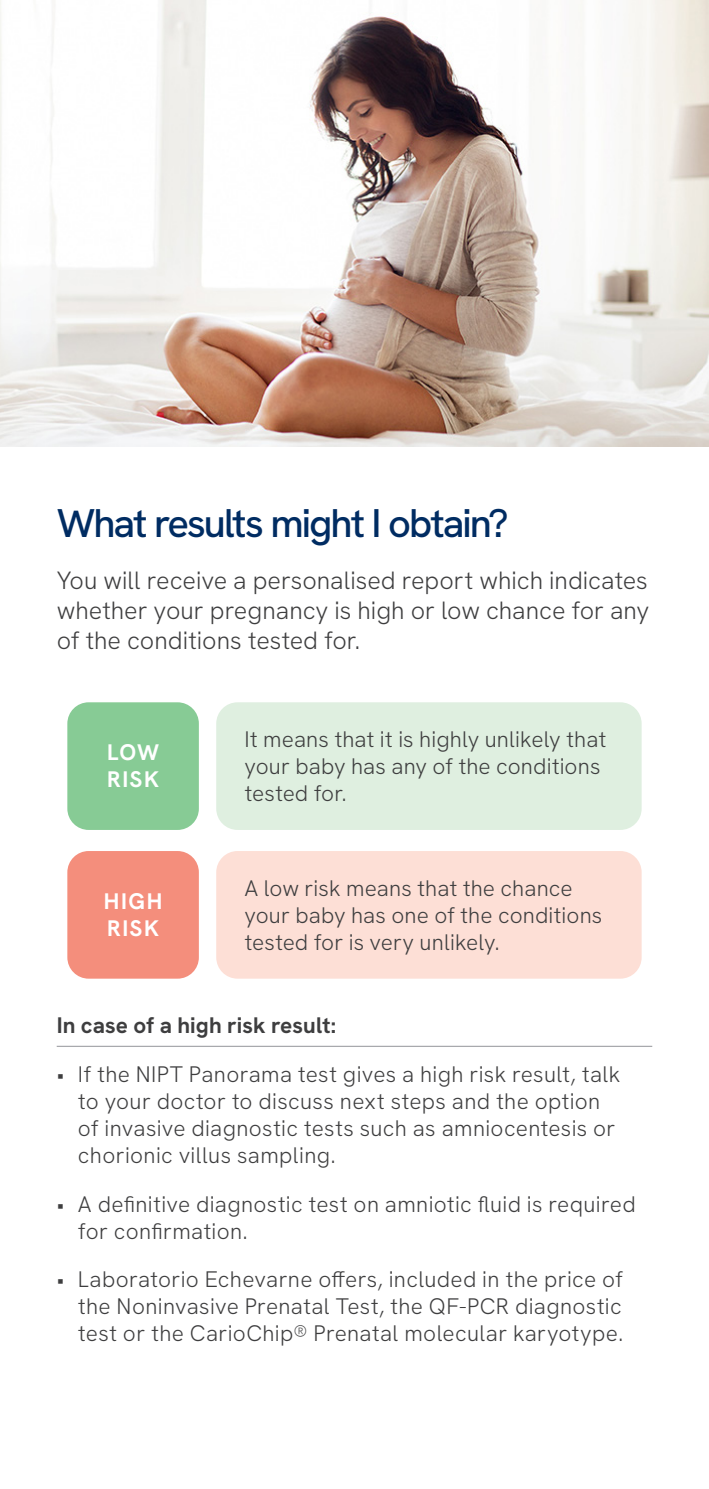
<style>
.page{position:relative;width:709px;height:1489px;background:#fff}
.page>*{position:absolute;margin:0;border:0;box-sizing:border-box;transform-origin:0 0}
.Titulo_3{font:500 40px "HK Grotesk";letter-spacing:-.05em;color:#002c62}
.Texto_base_10pt{font:300 25px/30px "HK Grotesk";color:#3e3e3f;text-align:justify}
.Texto_base_10pt-2{font:300 22.5px/27px "HK Grotesk";letter-spacing:.01em;color:#3e3e3f}
.Texto_base_8pt{font:700 22.5px "HK Grotesk";letter-spacing:.005em;color:#3e3e3f}
.Texto_base_10pt-3{font:700 22.5px/27px "HK Grotesk";letter-spacing:.06em;color:#fff}
</style>
<div class="page">
<img style="left:0;top:0;width:709px;height:446px">
<div style="left:67px;top:702px;width:132px;height:127px;background:#87cb95;border-radius:21px"></div>
<div style="left:67px;top:851px;width:132px;height:127px;background:#f48e7c;border-radius:21px"></div>
<div style="left:216px;top:702px;width:425px;height:127px;background:#dfefe0;border-radius:21px"></div>
<div style="left:216px;top:851px;width:425px;height:127px;background:#fddfd6;border-radius:21px"></div>
<hr style="left:57px;top:1045px;width:595px;height:1px;background:#a8a9ad">
<p class="Titulo_3" style="left:57px;top:497px;width:453px">What results might I obtain?</p>
<p class="Texto_base_10pt" style="left:57px;top:564px;width:594px">You will receive a personalised report which indicates whether your pregnancy is high or low chance for any of the conditions tested for.</p>
<p class="Texto_base_10pt-3" style="left:107px;top:738px;width:54px">LOW<br>RISK</p>
<p class="Texto_base_10pt-3" style="left:104px;top:887px;width:60px">HIGH<br>RISK</p>
<p class="Texto_base_10pt-2" style="left:244px;top:725px;width:363px">It means that it is highly unlikely that your baby has any of the conditions tested for.</p>
<p class="Texto_base_10pt-2" style="left:244px;top:873px;width:359px">A low risk means that the chance your baby has one of the conditions tested for is very unlikely.</p>
<p class="Texto_base_8pt" style="left:57px;top:1010px;width:281px">In case of a high risk result:</p>
<p class="Texto_base_10pt-2" style="left:78px;top:1060px;width:544px;text-indent:-21px">• If the NIPT Panorama test gives a high risk result, talk to your doctor to discuss next steps and the option of invasive diagnostic tests such as amniocentesis or chorionic villus sampling.</p>
<p class="Texto_base_10pt-2" style="left:78px;top:1189px;width:559px;text-indent:-21px">• A definitive diagnostic test on amniotic fluid is required for confirmation.</p>
<p class="Texto_base_10pt-2" style="left:78px;top:1265px;width:547px;text-align:justify;text-indent:-21px">• Laboratorio Echevarne offers, included in the price of the Noninvasive Prenatal Test, the QF-PCR diagnostic test or the CarioChip® Prenatal molecular karyotype.</p>
</div>
